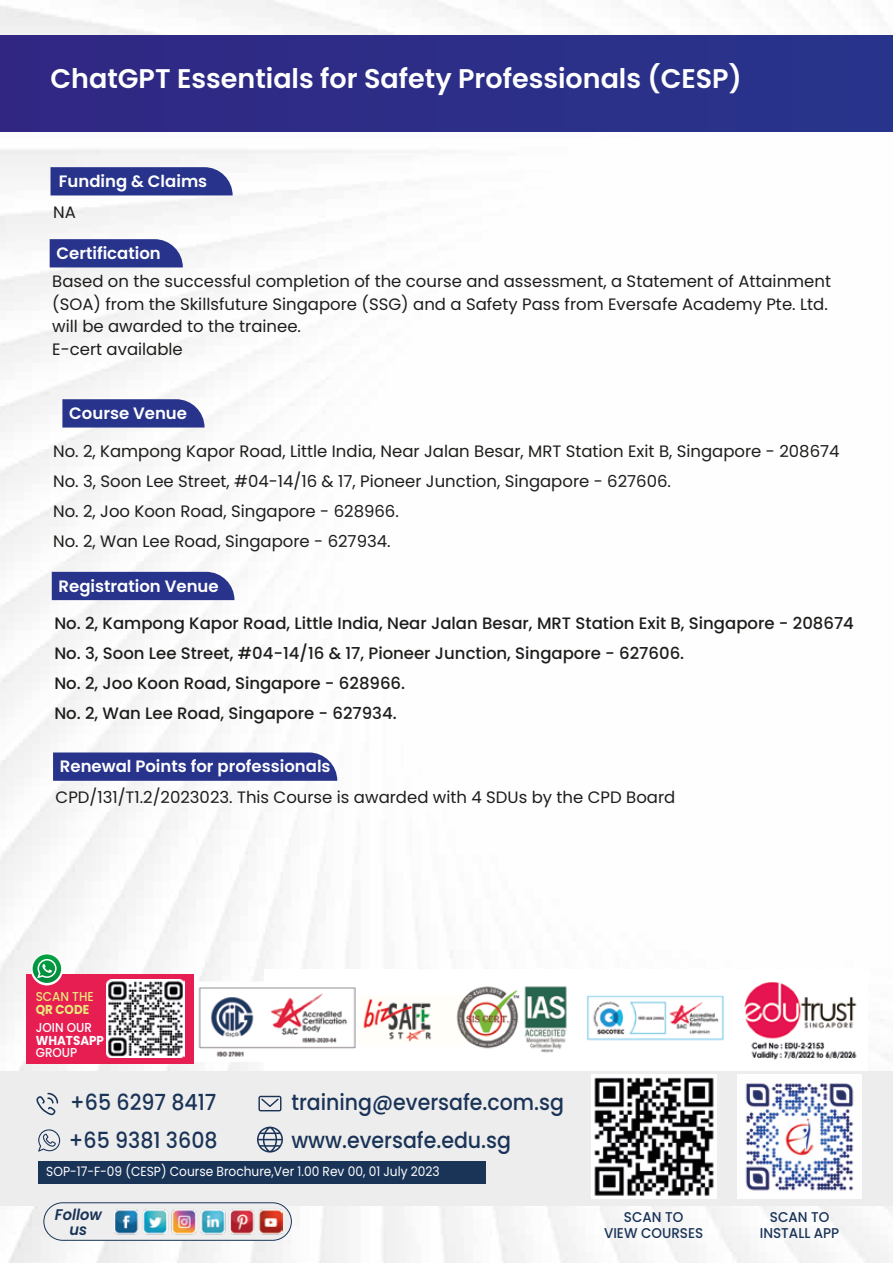
<style>
.page{position:relative;width:893px;height:1263px;background:#fff}
.page>*{position:absolute;margin:0;border:0;box-sizing:border-box;transform-origin:0 0}
.t1{font:600 27px "Poppins";color:#fff}
.t2{font:500 22.2px/37.3px "Poppins";color:#1a3458;scale:.93 1}
.t3{font:500 16.95px "Poppins";color:#fcfcfd;scale:.93 1}
.t4{font:700 16.95px "Poppins";color:#fcfcfd;scale:.93 1}
.t5{font:16.5px/22.5px "Poppins";color:#1d1d1b}
.t6{font:500 16.5px/30px "Poppins";color:#1d1d1b}
.t7{font:600 16.5px "Poppins";color:#fff}
.t8{font:italic 600 15.45px/14.7px "Poppins";color:#1a3458;text-align:center;scale:.95 1}
.t9{font:500 14.1px/16.5px "Poppins";color:#1a3458;text-align:center;scale:.95 1}
.t10{font:13.2px "Poppins";color:#fff;scale:.93 1}
.t11{font:500 12.9px "Poppins";color:#fcfcfd;scale:.93 1}
.t12{font:700 12.9px "Poppins";color:#fcfcfd;scale:.93 1}
.t13{font:500 12.9px "Poppins";color:#e9e87b;scale:.93 1}
.t14{font:700 12.9px "Poppins";color:#e9e87b;scale:.93 1}
</style>
<div class="page">
<img style="left:0;top:0;width:893px;height:1263px">
<svg style="left:51px;top:167px;width:182px;height:28px;background:#303c8f"></svg>
<svg style="left:50px;top:239px;width:133px;height:28px;background:#333e90"></svg>
<div style="left:52px;top:572px;width:182px;height:28px;background:#28348b"></div>
<svg style="left:62px;top:399px;width:143px;height:28px;background:#343f91"></svg>
<svg style="left:53px;top:752px;width:284px;height:29px;background:#303c8f"></svg>
<svg style="left:90px;top:1240px;width:12px;height:3px"></svg>
<div style="left:0;top:1071px;width:893px;height:135px;background:#ededed"></div>
<svg style="left:257px;top:1126px;width:26px;height:26px"></svg>
<svg style="left:258px;top:1096px;width:23px;height:15px"></svg>
<svg style="left:36px;top:1093px;width:22px;height:22px"></svg>
<div style="left:38px;top:1161px;width:447px;height:22px;background:#1a3458"></div>
<img style="left:591px;top:1074px;width:125px;height:125px">
<img style="left:737px;top:1074px;width:125px;height:125px">
<div style="left:44px;top:1203px;width:247px;height:37px;background:#eee;border-radius:19px"></div>
<div style="left:44px;top:1202px;width:248px;height:38px;border:1px solid #1a3458;border-radius:19px"></div>
<img style="left:114px;top:1202px;width:169px;height:48px">
<svg style="left:38px;top:1129px;width:22px;height:23px"></svg>
<div style="left:0;top:35px;width:893px;height:97px;background:#2d2e87"></div>
<img style="left:265px;top:970px;width:602px;height:101px">
<div style="left:26px;top:974px;width:168px;height:89px;background:#e61e51"></div>
<img style="left:107px;top:979px;width:78px;height:79px">
<svg style="left:31px;top:953px;width:32px;height:32px"></svg>
<svg style="left:33px;top:954px;width:28px;height:29px"></svg>
<svg style="left:37px;top:959px;width:20px;height:19px"></svg>
<img style="left:195px;top:982px;width:164px;height:80px">
<h1 class="t1" style="left:51px;top:63px;width:693px">ChatGPT Essentials for Safety Professionals (CESP)</h1>
<p class="t7" style="left:59px;top:172px;width:150px">Funding &amp; Claims</p>
<p class="t5" style="left:53px;top:201px;width:24px">NA</p>
<p class="t7" style="left:57px;top:244px;width:106px">Certification</p>
<p class="t5" style="left:52px;top:270px;width:780px">Based on the successful completion of the course and assessment, a Statement of Attainment (SOA) from the Skillsfuture Singapore (SSG) and a Safety Pass from Eversafe Academy Pte. Ltd. will be awarded to the trainee.<br>E-cert available</p>
<p class="t7" style="left:69px;top:404px;width:119px">Course Venue</p>
<p class="t5" style="left:53px;top:437px;width:788px;line-height:30px">No. 2, Kampong Kapor Road, Little India, Near Jalan Besar, MRT Station Exit B, Singapore - 208674<br>No. 3, Soon Lee Street, #04-14/16 &amp; 17, Pioneer Junction, Singapore - 627606.<br>No. 2, Joo Koon Road, Singapore - 628966.<br>No. 2, Wan Lee Road, Singapore - 627934.</p>
<p class="t7" style="left:59px;top:576px;width:162px">Registration Venue</p>
<p class="t6" style="left:54px;top:609px;width:801px">No. 2, Kampong Kapor Road, Little India, Near Jalan Besar, MRT Station Exit B, Singapore - 208674<br>No. 3, Soon Lee Street, #04-14/16 &amp; 17, Pioneer Junction, Singapore - 627606.<br>No. 2, Joo Koon Road, Singapore - 628966.<br>No. 2, Wan Lee Road, Singapore - 627934.</p>
<p class="t7" style="left:60px;top:757px;width:272px">Renewal Points for professionals</p>
<p class="t5" style="left:56px;top:786px;width:621px">CPD/131/T1.2/2023023. This Course is awarded with 4 SDUs by the CPD Board</p>
<p class="t13" style="left:36px;top:988px;width:64px">SCAN THE</p>
<p class="t14" style="left:36px;top:1001px;width:59px">QR CODE</p>
<p class="t3" style="left:23px;top:1013px;width:80px">JOIN OUR</p>
<p class="t4" style="left:23px;top:1030px;width:97px">WHATSAPP</p>
<p class="t3" style="left:23px;top:1047px;width:60px">GROUP</p>
<p class="t11" style="left:36px;top:1019px;width:62px">JOIN OUR</p>
<p class="t12" style="left:36px;top:1032px;width:75px">WHATSAPP</p>
<p class="t11" style="left:36px;top:1045px;width:46px">GROUP</p>
<h2 class="t2" style="left:69px;top:1084px;width:161px">+65 6297 8417 +65 9381 3608</h2>
<h2 class="t2" style="left:291px;top:1084px;width:295px">training@eversafe.com.sg www.eversafe.edu.sg</h2>
<p class="t10" style="left:46px;top:1164px;width:425px">SOP-17-F-09 (CESP) Course Brochure,Ver 1.00 Rev 00, 01 July 2023</p>
<p class="t8" style="left:55px;top:1208px;width:51px">Follow us</p>
<p class="t9" style="left:604px;top:1208px;width:106px">SCAN TO<br>VIEW COURSES</p>
<p class="t9" style="left:760px;top:1208px;width:85px">SCAN TO<br>INSTALL APP</p>
</div>
